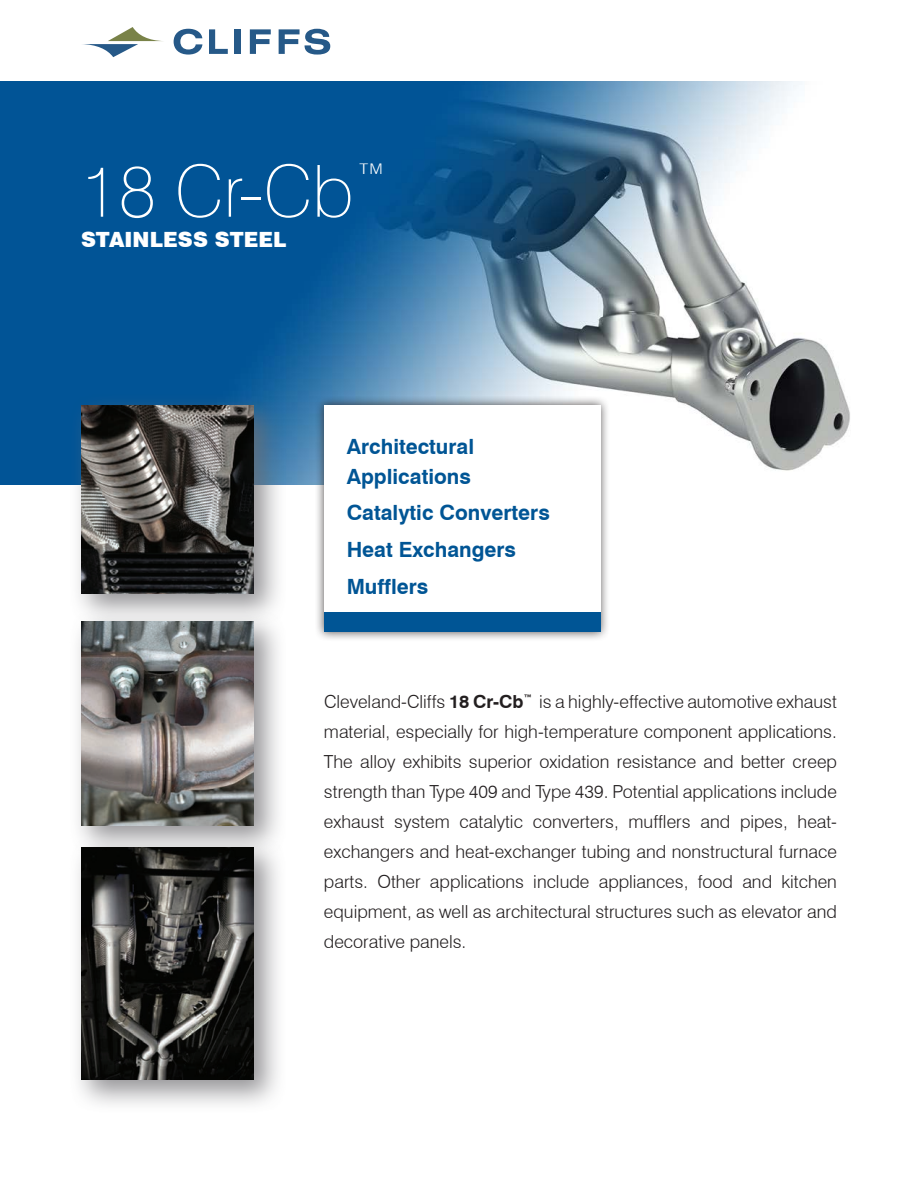
<style>
.page{position:relative;width:918px;height:1188px;background:#fff}
.page>*{position:absolute;margin:0;border:0;box-sizing:border-box;transform-origin:0 0}
.t1{font:100 72px "Swiss 721 BT";color:#fff}
.t2{font:700 21px/36.8px "Swiss 721 BT";color:#005595}
.t3{font:900 21px "Swiss 721 BT";color:#fff}
.t4{font:300 18px/30px "Swiss 721 BT";color:#231f20;text-align:justify}
.s1{font-weight:700}
</style>
<div class="page">
<img style="left:0;top:81px;width:850px;height:404px">
<div style="left:314px;top:395px;width:297px;height:246px;background:#231f20;opacity:.75"></div>
<div style="left:324px;top:405px;width:277px;height:227px;background:#fff"></div>
<div style="left:69px;top:393px;width:218px;height:234px;background:#717074;opacity:.75"></div>
<img style="left:81px;top:405px;width:173px;height:189px">
<div style="left:69px;top:609px;width:218px;height:250px;background:#717074;opacity:.75"></div>
<img style="left:81px;top:621px;width:173px;height:205px">
<div style="left:69px;top:835px;width:218px;height:278px;background:#717074;opacity:.75"></div>
<img style="left:81px;top:847px;width:173px;height:233px">
<div style="left:324px;top:612px;width:277px;height:20px;background:#005595"></div>
<svg style="left:174px;top:29px;width:28px;height:26px"></svg>
<svg style="left:209px;top:29px;width:19px;height:25px"></svg>
<div style="left:235px;top:29px;width:6px;height:25px;background:#265988"></div>
<svg style="left:250px;top:29px;width:21px;height:25px"></svg>
<svg style="left:279px;top:29px;width:51px;height:26px"></svg>
<svg style="left:83px;top:27px;width:80px;height:30px"></svg>
<h1 class="t1" style="left:81px;top:147px;width:309px">18 Cr-Cb<sup>™</sup></h1>
<p class="t3" style="left:81px;top:226px;width:207px">STAINLESS STEEL</p>
<p class="t2" style="left:347px;top:431px;width:129px;line-height:30px">Architectural<br>Applications</p>
<p class="t2" style="left:347px;top:494px;width:205px">Catalytic Converters<br>Heat Exchangers<br>Mufflers</p>
<p class="t4" style="left:324px;top:686px;width:515px">Cleveland-Cliffs <span class="s1">18 Cr-Cb</span><sup>™</sup> is a highly-effective automotive exhaust material, especially for high-temperature component applications.<br>The alloy exhibits superior oxidation resistance and better creep strength than Type 409 and Type 439. Potential applications include exhaust system catalytic converters, mufflers and pipes, heat&shy;exchangers and heat-exchanger tubing and nonstructural furnace parts. Other applications include appliances, food and kitchen equipment, as well as architectural structures such as elevator and decorative panels.</p>
</div>
